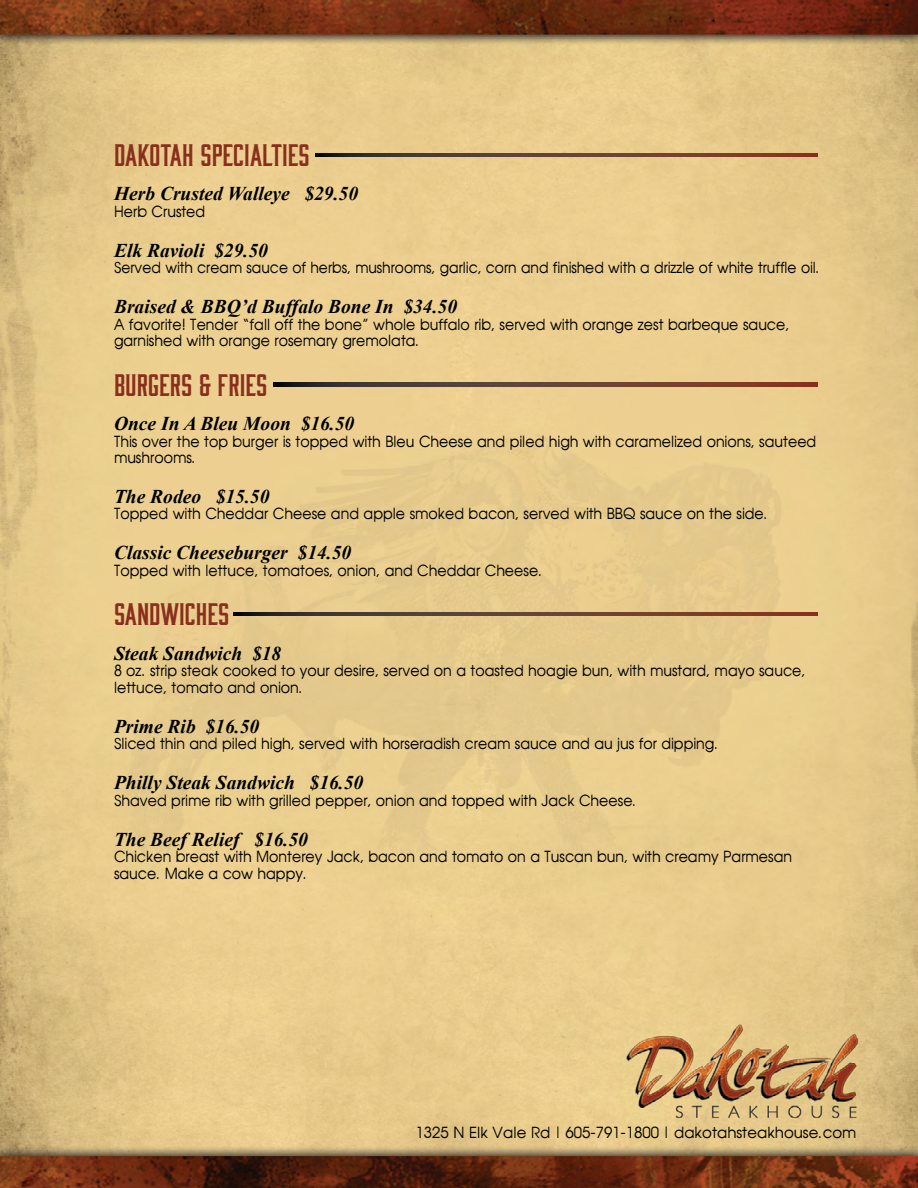
<style>
.page{position:relative;width:918px;height:1188px;background:#fff}
.page>*{position:absolute;margin:0;border:0;box-sizing:border-box;transform-origin:0 0}
.t1{font:31.5px "Moonshiner";color:#8a2f1d;scale:1.08 1}
.t2{font:italic 700 19.5px "Times New Roman";color:#000}
.t3{font:15px/16.5px "Avante";color:#000;scale:.95 1}
.t4{font:15px "Avante";color:#000;scale:.93 1}
.t5{font:15px "Avante";color:#000}
</style>
<div class="page">
<img style="left:0;top:0;width:918px;height:1188px">
<svg style="left:315px;top:153px;width:503px;height:4px;background:#5d3a2e"></svg>
<svg style="left:273px;top:383px;width:545px;height:3px;background:#5d3a2e"></svg>
<svg style="left:233px;top:612px;width:585px;height:4px;background:#5d3a2e"></svg>
<h1 class="t1" style="left:114px;top:137px;width:183px">DAKOTAH SPECIALTIES</h1>
<h2 class="t2" style="left:114px;top:180px;width:246px">Herb Crusted Walleye $29.50</h2>
<p class="t3" style="left:114px;top:203px;width:98px">Herb Crusted</p>
<h2 class="t2" style="left:114px;top:237px;width:155px">Elk Ravioli $29.50</h2>
<p class="t4" style="left:114px;top:258px;width:760px">Served with cream sauce of herbs, mushrooms, garlic, corn and finished with a drizzle of white truffle oil.</p>
<h2 class="t2" style="left:114px;top:293px;width:345px">Braised &amp; BBQ’d Buffalo Bone In $34.50</h2>
<p class="t3" style="left:114px;top:316px;width:712px">A favorite! Tender “fall off the bone” whole buffalo rib, served with orange zest barbeque sauce, garnished with orange rosemary gremolata.</p>
<h1 class="t1" style="left:114px;top:367px;width:144px">BURGERS &amp; FRIES</h1>
<h2 class="t2" style="left:114px;top:410px;width:242px">Once In A Bleu Moon $16.50</h2>
<p class="t3" style="left:114px;top:433px;width:741px">This over the top burger is topped with Bleu Cheese and piled high with caramelized onions, sauteed mushrooms.</p>
<h2 class="t2" style="left:114px;top:483px;width:157px">The Rodeo $15.50</h2>
<p class="t3" style="left:114px;top:506px;width:690px">Topped with Cheddar Cheese and apple smoked bacon, served with BBQ sauce on the side.</p>
<h2 class="t2" style="left:114px;top:539px;width:239px">Classic Cheeseburger $14.50</h2>
<p class="t3" style="left:114px;top:562px;width:452px">Topped with lettuce, tomatoes, onion, and Cheddar Cheese.</p>
<h1 class="t1" style="left:114px;top:597px;width:109px">SANDWICHES</h1>
<h2 class="t2" style="left:114px;top:640px;width:169px">Steak Sandwich $18</h2>
<p class="t3" style="left:114px;top:662px;width:729px">8 oz. strip steak cooked to your desire, served on a toasted hoagie bun, with mustard, mayo sauce, lettuce, tomato and onion.</p>
<h2 class="t2" style="left:114px;top:713px;width:147px">Prime Rib $16.50</h2>
<p class="t3" style="left:114px;top:735px;width:638px">Sliced thin and piled high, served with horseradish cream sauce and au jus for dipping.</p>
<h2 class="t2" style="left:114px;top:769px;width:251px">Philly Steak Sandwich $16.50</h2>
<p class="t3" style="left:114px;top:792px;width:552px">Shaved prime rib with grilled pepper, onion and topped with Jack Cheese.</p>
<h2 class="t2" style="left:114px;top:825px;width:195px">The Beef Relief $16.50</h2>
<p class="t3" style="left:114px;top:848px;width:715px">Chicken breast with Monterey Jack, bacon and tomato on a Tuscan bun, with creamy Parmesan sauce. Make a cow happy.</p>
<p class="t5" style="left:416px;top:1123px;width:442px">1325 N Elk Vale Rd | 605-791-1800 | dakotahsteakhouse.com</p>
</div>
